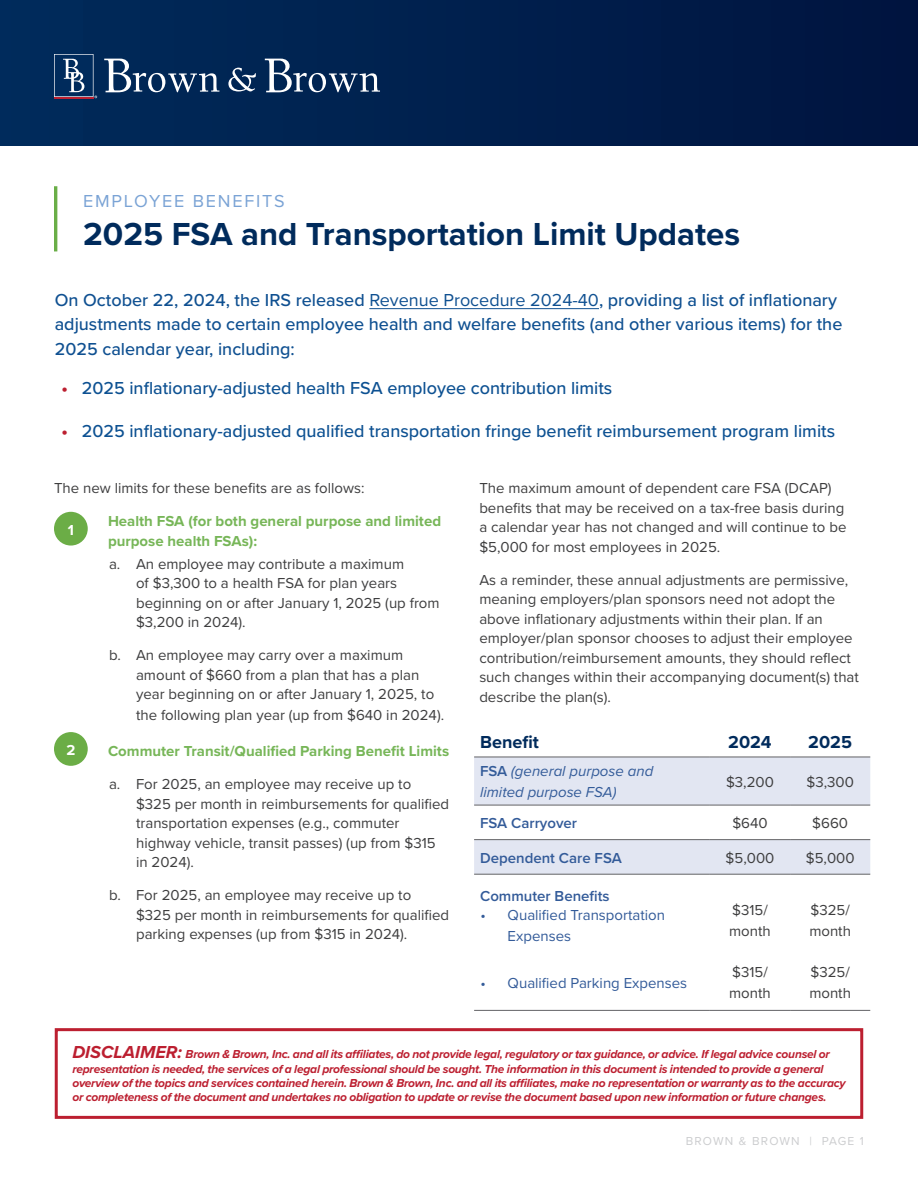
<style>
.page{position:relative;width:918px;height:1188px;background:#fff}
.page>*{position:absolute;margin:0;border:0;box-sizing:border-box;transform-origin:0 0}
.t1{font:700 33px "Proxima Nova";color:#002b5c}
.t2{font:500 18px/24.8px "Proxima Nova";color:#0f5091}
.t3{font:500 18px "Proxima Nova";color:#0d5192}
.t4{font:18px "Proxima Nova";letter-spacing:.1em;color:#7aa3d5}
.t5{font:700 18px "Proxima Nova";color:#002b5c}
.t6{font:15px/19.5px "Proxima Nova";color:#3e3e3f}
.t7{font:700 15px/19.5px "Proxima Nova";color:#77b658}
.t8{font:15px/21px "Proxima Nova";color:#335b99}
.t9{font:600 15px "Proxima Nova";color:#335b99}
.t10{font:italic 15px/21px "Proxima Nova";color:#335b99}
.t11{font:700 15px "Proxima Nova";color:#fff}
.t12{font:italic 700 12px/14.4px "Proxima Nova";letter-spacing:-.02em;color:#bc1f30}
.t13{font:12px "Proxima Nova";letter-spacing:.1em;color:#cccdcf}
.s1{font-weight:400}
.s2{font-weight:700;color:#bc1f30}
.s3{font-weight:600;font-style:normal}
.s4{font-size:18px}
</style>
<div class="page">
<div style="left:55px;top:1028px;width:808px;height:91px;border:3px solid #bc1f30"></div>
<hr style="left:54px;top:186px;width:3px;height:65px;background:#6aae47">
<div style="left:0;top:0;width:918px;height:146px;background:linear-gradient(to right,#012c5b,#00143f)"></div>
<svg style="left:228px;top:68px;width:28px;height:23px"></svg>
<svg style="left:104px;top:59px;width:115px;height:33px"></svg>
<svg style="left:265px;top:59px;width:115px;height:33px"></svg>
<svg style="left:54px;top:54px;width:43px;height:44px;background:#30527a"></svg>
<hr style="left:54px;top:97px;width:40px;height:1px;background:#bc1f30">
<div style="left:54px;top:512px;width:34px;height:34px;background:#6bad46;border-radius:50%"></div>
<div style="left:54px;top:732px;width:34px;height:34px;background:#6bad46;border-radius:50%"></div>
<svg style="left:474px;top:758px;width:396px;height:116px;fill:#e2e6f2"></svg>
<hr style="left:474px;top:757px;width:236px;height:1px;background:#636366">
<hr style="left:710px;top:757px;width:80px;height:1px;background:#636366">
<hr style="left:790px;top:757px;width:80px;height:1px;background:#636366">
<hr style="left:474px;top:805px;width:236px;height:1px;background:#636366">
<hr style="left:474px;top:839px;width:236px;height:1px;background:#636366">
<hr style="left:474px;top:874px;width:236px;height:1px;background:#636366">
<hr style="left:474px;top:1010px;width:236px;height:1px;background:#636366">
<hr style="left:710px;top:805px;width:80px;height:1px;background:#636366">
<hr style="left:790px;top:805px;width:80px;height:1px;background:#636366">
<hr style="left:710px;top:839px;width:80px;height:1px;background:#636366">
<hr style="left:790px;top:839px;width:80px;height:1px;background:#636366">
<hr style="left:710px;top:874px;width:80px;height:1px;background:#636366">
<hr style="left:790px;top:874px;width:80px;height:1px;background:#636366">
<hr style="left:710px;top:1010px;width:80px;height:1px;background:#636366">
<hr style="left:790px;top:1010px;width:80px;height:1px;background:#636366">
<hr style="left:369px;top:308px;width:230px;height:1px;background:#0f5091">
<p class="t4" style="left:83px;top:188px;width:203px">EMPLOYEE BENEFITS</p>
<h1 class="t1" style="left:83px;top:209px;width:659px">2025 FSA and Transportation Limit Updates</h1>
<p class="t2" style="left:55px;top:287px;width:789px">On October 22, 2024, the IRS released <span class="s1">Revenue Procedure 2024-40</span>, providing a list of inflationary adjustments made to certain employee health and welfare benefits (and other various items) for the<br>2025 calendar year, including:</p>
<p class="t3" style="left:62px;top:375px;width:552px"><span class="s2">•</span> 2025 inflationary-adjusted health FSA employee contribution limits</p>
<p class="t3" style="left:62px;top:417px;width:775px"><span class="s2">•</span> 2025 inflationary-adjusted qualified transportation fringe benefit reimbursement program limits</p>
<p class="t6" style="left:54px;top:478px;width:312px">The new limits for these benefits are as follows:</p>
<p class="t7" style="left:108px;top:511px;width:335px">Health FSA (for both general purpose and limited purpose health FSAs):</p>
<p class="t11" style="left:68px;top:518px;width:8px">1</p>
<p class="t11" style="left:66px;top:739px;width:10px">2</p>
<p class="t6" style="left:136px;top:553px;width:305px;text-indent:-27px">a. An employee may contribute a maximum<br>of $3,300 to a health FSA for plan years beginning on or after January 1, 2025 (up from $3,200 in 2024).</p>
<p class="t6" style="left:136px;top:645px;width:300px;text-indent:-27px">b. An employee may carry over a maximum amount of $660 from a plan that has a plan year beginning on or after January 1, 2025, to</p>
<p class="t6" style="left:136px;top:705px;width:310px">the following plan year (up from $640 in 2024).</p>
<p class="t7" style="left:108px;top:741px;width:343px">Commuter Transit/Qualified Parking Benefit Limits</p>
<p class="t6" style="left:136px;top:774px;width:315px;text-indent:-27px">a. For 2025, an employee may receive up to $325 per month in reimbursements for qualified transportation expenses (e.g., commuter highway vehicle, transit passes) (up from $315 in 2024).</p>
<p class="t6" style="left:136px;top:885px;width:315px;text-indent:-27px">b. For 2025, an employee may receive up to $325 per month in reimbursements for qualified parking expenses (up from $315 in 2024).</p>
<p class="t6" style="left:479px;top:478px;width:369px">The maximum amount of dependent care FSA (DCAP) benefits that may be received on a tax-free basis during a calendar year has not changed and will continue to be $5,000 for most employees in 2025.</p>
<p class="t6" style="left:479px;top:570px;width:381px">As a reminder, these annual adjustments are permissive, meaning employers/plan sponsors need not adopt the above inflationary adjustments within their plan. If an employer/plan sponsor chooses to adjust their employee contribution/reimbursement amounts, they should reflect such changes within their accompanying document(s) that describe the plan(s).</p>
<p class="t5" style="left:480px;top:728px;width:60px">Benefit</p>
<p class="t5" style="left:728px;top:728px;width:45px">2024</p>
<p class="t5" style="left:808px;top:728px;width:45px">2025</p>
<p class="t10" style="left:480px;top:760px;width:175px"><span class="s3">FSA</span> (general purpose and limited purpose FSA)</p>
<p class="t6" style="left:726px;top:772px;width:49px">$3,200</p>
<p class="t6" style="left:806px;top:772px;width:49px">$3,300</p>
<p class="t9" style="left:480px;top:812px;width:99px">FSA Carryover</p>
<p class="t6" style="left:732px;top:813px;width:37px">$640</p>
<p class="t6" style="left:812px;top:813px;width:37px">$660</p>
<p class="t9" style="left:480px;top:847px;width:143px">Dependent Care FSA</p>
<p class="t6" style="left:726px;top:847px;width:50px">$5,000</p>
<p class="t6" style="left:806px;top:847px;width:50px">$5,000</p>
<p class="t9" style="left:480px;top:885px;width:131px">Commuter Benefits</p>
<p class="t6" style="left:729px;top:899px;width:43px;line-height:21px">$315/ month</p>
<p class="t6" style="left:729px;top:961px;width:43px;line-height:21px">$315/ month</p>
<p class="t6" style="left:809px;top:899px;width:43px;line-height:21px">$325/ month</p>
<p class="t6" style="left:809px;top:961px;width:43px;line-height:21px">$325/ month</p>
<p class="t8" style="left:508px;top:903px;width:159px;text-indent:-27px">• Qualified Transportation<br>Expenses</p>
<p class="t8" style="left:481px;top:972px;width:208px">• Qualified Parking Expenses</p>
<p class="t12" style="left:72px;top:1047px;width:775px"><span class="s4">DISCLAIMER:</span> Brown &amp; Brown, Inc. and all its affiliates, do not provide legal, regulatory or tax guidance, or advice. If legal advice counsel or representation is needed, the services of a legal professional should be sought. The information in this document is intended to provide a general overview of the topics and services contained herein. Brown &amp; Brown, Inc. and all its affiliates, make no representation or warranty as to the accuracy or completeness of the document and undertakes no obligation to update or revise the document based upon new information or future changes.</p>
<p class="t13" style="left:686px;top:1132px;width:180px">BROWN &amp; BROWN | PAGE 1</p>
</div>
